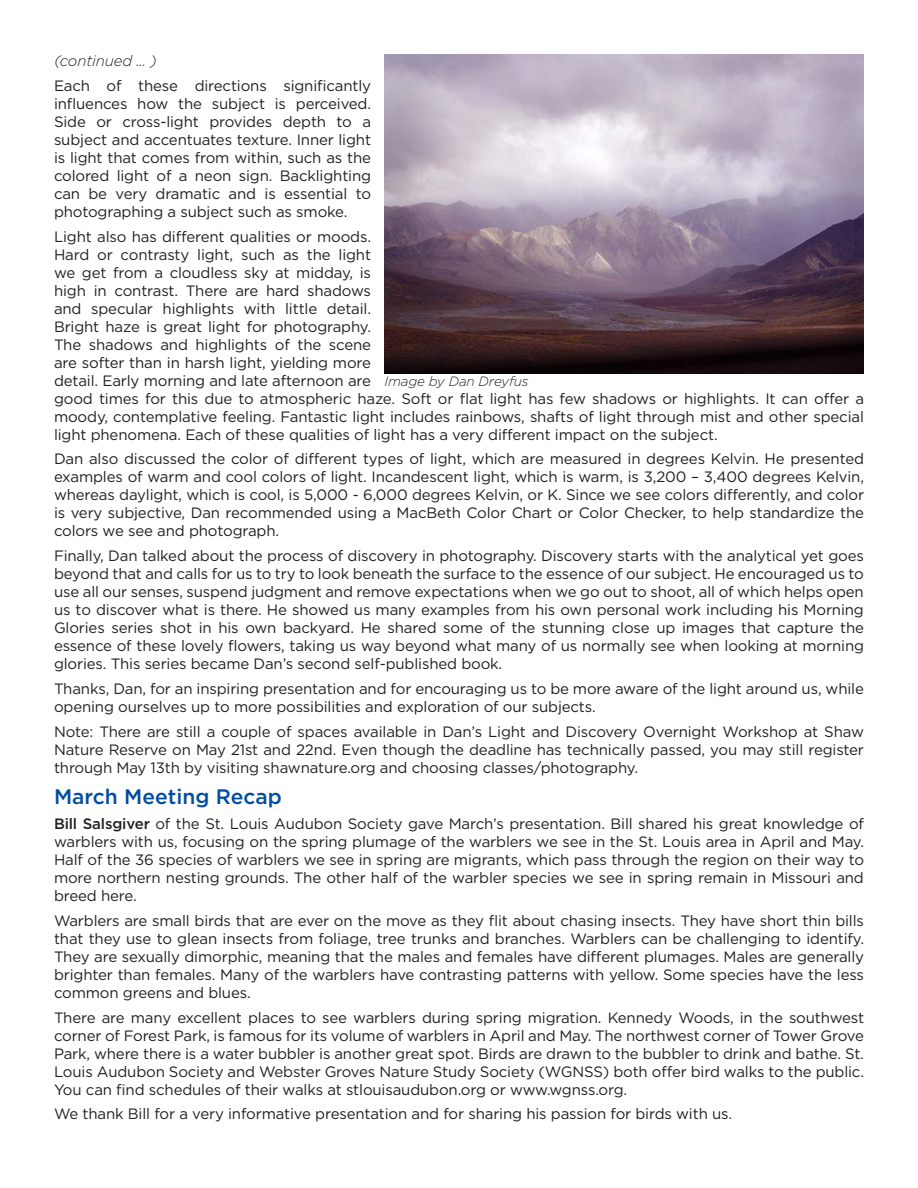
<style>
.page{position:relative;width:918px;height:1188px;background:#fff}
.page>*{position:absolute;margin:0;border:0;box-sizing:border-box;transform-origin:0 0}
.Sub_Heading{font:500 21px "Gotham";color:#024da1}
.Main_Paragraph_Text{font:15px/18px "Gotham";letter-spacing:-.01em;color:#231f20;text-align:justify}
.Main_Paragraph_Text-2{font:italic 300 15px "Gotham";letter-spacing:-.01em;color:#231f20}
.t1{font:italic 300 13.5px "Gotham";letter-spacing:-.01em;color:#231f20}
.s1{font-weight:500}
</style>
<div class="page">
<img style="left:385px;top:54px;width:479px;height:320px">
<p class="Main_Paragraph_Text-2" style="left:54px;top:53px;width:105px">(continued ... )</p>
<p class="Main_Paragraph_Text" style="left:54px;top:76px;width:319px">Each of these directions significantly influences how the subject is perceived.<br>Side or cross-light provides depth to a subject and accentuates texture. Inner light is light that comes from within, such as the colored light of a neon sign. Backlighting can be very dramatic and is essential to photographing a subject such as smoke.</p>
<p class="Main_Paragraph_Text" style="left:54px;top:227px;width:812px;text-align:left">Light also has different qualities or moods.<br>Hard or contrasty light, such as the light<br>we get from a cloudless sky at midday, is<br>high in contrast. There are hard shadows<br>and specular highlights with little detail.<br>Bright haze is great light for photography.<br>The shadows and highlights of the scene<br>are softer than in harsh light, yielding more<br>detail. Early morning and late afternoon are<br>good times for this due to atmospheric haze. Soft or flat light has few shadows or highlights. It can offer a moody, contemplative feeling. Fantastic light includes rainbows, shafts of light through mist and other special light phenomena. Each of these qualities of light has a very different impact on the subject.</p>
<p class="Main_Paragraph_Text" style="left:54px;top:450px;width:812px">Dan also discussed the color of different types of light, which are measured in degrees Kelvin. He presented examples of warm and cool colors of light. Incandescent light, which is warm, is 3,200 – 3,400 degrees Kelvin, whereas daylight, which is cool, is 5,000 - 6,000 degrees Kelvin, or K. Since we see colors differently, and color is very subjective, Dan recommended using a MacBeth Color Chart or Color Checker, to help standardize the colors we see and photograph.</p>
<p class="Main_Paragraph_Text" style="left:54px;top:546px;width:812px">Finally, Dan talked about the process of discovery in photography. Discovery starts with the analytical yet goes beyond that and calls for us to try to look beneath the surface to the essence of our subject. He encouraged us to use all our senses, suspend judgment and remove expectations when we go out to shoot, all of which helps open us to discover what is there. He showed us many examples from his own personal work including his Morning Glories series shot in his own backyard. He shared some of the stunning close up images that capture the essence of these lovely flowers, taking us way beyond what many of us normally see when looking at morning glories. This series became Dan’s second self-published book.</p>
<p class="Main_Paragraph_Text" style="left:54px;top:679px;width:811px">Thanks, Dan, for an inspiring presentation and for encouraging us to be more aware of the light around us, while opening ourselves up to more possibilities and exploration of our subjects.</p>
<p class="Main_Paragraph_Text" style="left:54px;top:722px;width:812px">Note: There are still a couple of spaces available in Dan’s Light and Discovery Overnight Workshop at Shaw Nature Reserve on May 21st and 22nd. Even though the deadline has technically passed, you may still register through May 13th by visiting shawnature.org and choosing classes/photography.</p>
<p class="Sub_Heading" style="left:54px;top:783px;width:229px">March Meeting Recap</p>
<p class="Main_Paragraph_Text" style="left:54px;top:815px;width:812px"><span class="s1">Bill Salsgiver</span> of the St. Louis Audubon Society gave March’s presentation. Bill shared his great knowledge of warblers with us, focusing on the spring plumage of the warblers we see in the St. Louis area in April and May.<br>Half of the 36 species of warblers we see in spring are migrants, which pass through the region on their way to more northern nesting grounds. The other half of the warbler species we see in spring remain in Missouri and breed here.</p>
<p class="Main_Paragraph_Text" style="left:54px;top:911px;width:812px">Warblers are small birds that are ever on the move as they flit about chasing insects. They have short thin bills that they use to glean insects from foliage, tree trunks and branches. Warblers can be challenging to identify.<br>They are sexually dimorphic, meaning that the males and females have different plumages. Males are generally brighter than females. Many of the warblers have contrasting patterns with yellow. Some species have the less common greens and blues.</p>
<p class="Main_Paragraph_Text" style="left:54px;top:1008px;width:812px">There are many excellent places to see warblers during spring migration. Kennedy Woods, in the southwest corner of Forest Park, is famous for its volume of warblers in April and May. The northwest corner of Tower Grove Park, where there is a water bubbler is another great spot. Birds are drawn to the bubbler to drink and bathe. St.<br>Louis Audubon Society and Webster Groves Nature Study Society (WGNSS) both offer bird walks to the public.<br>You can find schedules of their walks at stlouisaudubon.org or www.wgnss.org.</p>
<p class="Main_Paragraph_Text" style="left:54px;top:1105px;width:680px">We thank Bill for a very informative presentation and for sharing his passion for birds with us.</p>
<p class="t1" style="left:385px;top:374px;width:146px">Image by Dan Dreyfus</p>
</div>
